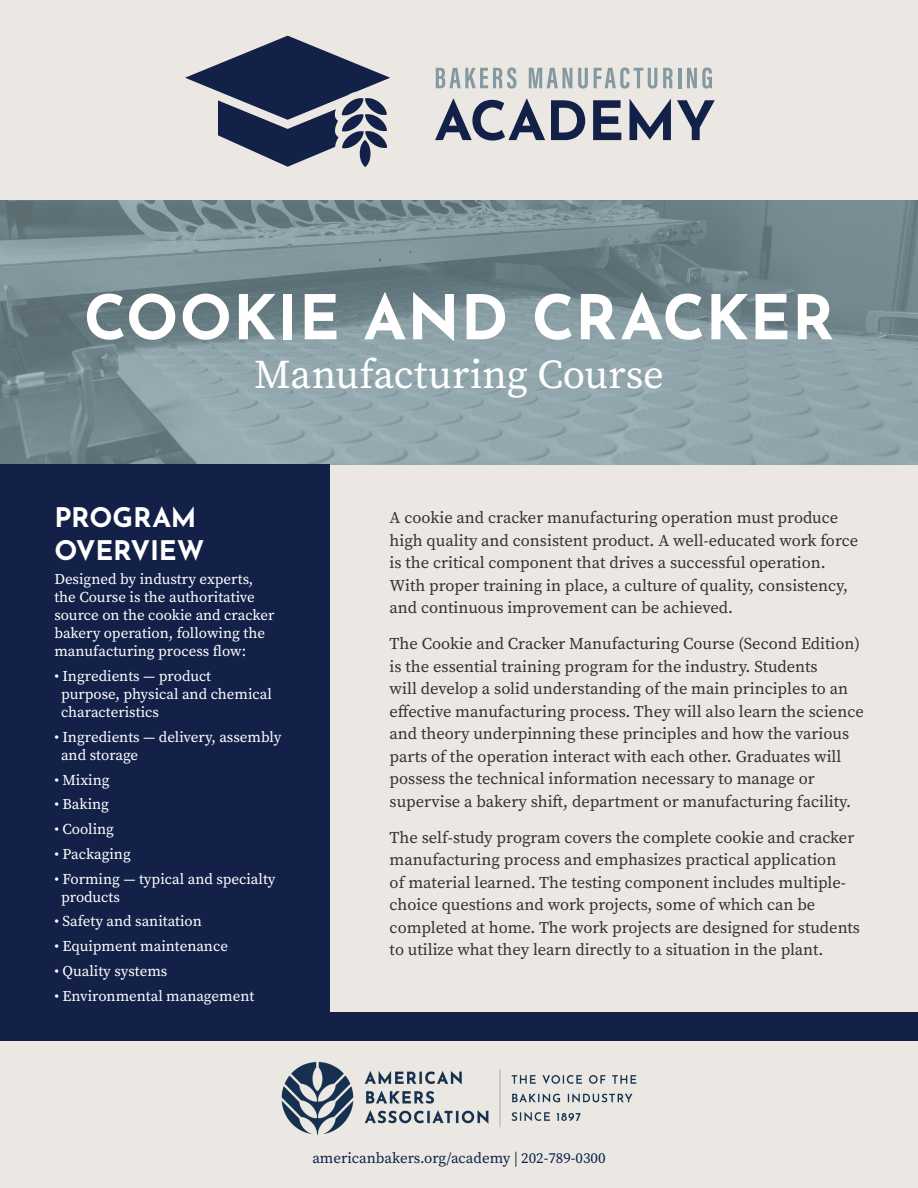
<style>
.page{position:relative;width:918px;height:1188px;background:#ebe7e3}
.page>*{position:absolute;margin:0;border:0;box-sizing:border-box;transform-origin:0 0}
.t1{font:700 61.5px "Josefin Sans";letter-spacing:.015em;color:#fff}
.t2{font:40.8px "Source Serif Pro";color:#fff}
.t3{font:700 27px/33px "Josefin Sans";letter-spacing:-.005em;color:#fff}
.t4{font:16.5px/22.5px "Source Serif Pro";color:#333132}
.t5{font:15px/18px "Source Serif Pro";color:#fff}
.t6{font:15px "Source Serif Pro";color:#0d234c}
</style>
<div class="page">
<svg style="left:185px;top:36px;width:205px;height:131px"></svg>
<svg style="left:436px;top:67px;width:81px;height:22px"></svg>
<svg style="left:529px;top:68px;width:43px;height:20px"></svg>
<svg style="left:578px;top:68px;width:10px;height:21px"></svg>
<svg style="left:594px;top:67px;width:63px;height:22px"></svg>
<svg style="left:663px;top:68px;width:9px;height:20px"></svg>
<hr style="left:678px;top:68px;width:3px;height:20px;background:#849aa0">
<svg style="left:687px;top:67px;width:25px;height:22px"></svg>
<svg style="left:435px;top:99px;width:110px;height:42px"></svg>
<svg style="left:551px;top:100px;width:34px;height:40px"></svg>
<svg style="left:593px;top:100px;width:28px;height:40px"></svg>
<svg style="left:630px;top:99px;width:41px;height:41px"></svg>
<svg style="left:677px;top:100px;width:38px;height:40px"></svg>
<img style="left:0;top:200px;width:918px;height:265px">
<img style="left:281px;top:1061px;width:356px;height:74px">
<div style="left:0;top:464px;width:330px;height:571px;background:#132149"></div>
<div style="left:0;top:1012px;width:918px;height:29px;background:#132149"></div>
<p class="t1" style="left:84px;top:263px;width:752px">COOKIE AND CRACKER</p>
<p class="t2" style="left:254px;top:347px;width:411px">Manufacturing Course</p>
<p class="t3" style="left:54px;top:497px;width:152px">PROGRAM<br>OVERVIEW</p>
<p class="t5" style="left:54px;top:570px;width:222px">Designed by industry experts, the Course is the authoritative source on the cookie and cracker bakery operation, following the manufacturing process flow:</p>
<p class="t5" style="left:61px;top:667px;width:212px;text-indent:-7px">• Ingredients — product purpose, physical and chemical characteristics</p>
<p class="t5" style="left:61px;top:728px;width:222px;text-indent:-7px">• Ingredients — delivery, assembly and storage</p>
<p class="t5" style="left:54px;top:770px;width:57px">• Mixing</p>
<p class="t5" style="left:54px;top:795px;width:56px">• Baking</p>
<p class="t5" style="left:54px;top:820px;width:61px">• Cooling</p>
<p class="t5" style="left:54px;top:845px;width:78px">• Packaging</p>
<p class="t5" style="left:61px;top:869px;width:216px;text-indent:-7px">• Forming — typical and specialty products</p>
<p class="t5" style="left:54px;top:912px;width:149px">• Safety and sanitation</p>
<p class="t5" style="left:54px;top:937px;width:175px">• Equipment maintenance</p>
<p class="t5" style="left:54px;top:962px;width:115px">• Quality systems</p>
<p class="t5" style="left:54px;top:986px;width:201px">• Environmental management</p>
<p class="t4" style="left:390px;top:507px;width:470px">A cookie and cracker manufacturing operation must produce high quality and consistent product. A well-educated work force is the critical component that drives a successful operation.<br>With proper training in place, a culture of quality, consistency, and continuous improvement can be achieved.</p>
<p class="t4" style="left:390px;top:633px;width:476px">The Cookie and Cracker Manufacturing Course (Second Edition) is the essential training program for the industry. Students<br>will develop a solid understanding of the main principles to an effective manufacturing process. They will also learn the science and theory underpinning these principles and how the various parts of the operation interact with each other. Graduates will possess the technical information necessary to manage or supervise a bakery shift, department or manufacturing facility.</p>
<p class="t4" style="left:390px;top:826px;width:472px">The self-study program covers the complete cookie and cracker manufacturing process and emphasizes practical application<br>of material learned. The testing component includes multiple&shy;choice questions and work projects, some of which can be completed at home. The work projects are designed for students to utilize what they learn directly to a situation in the plant.</p>
<p class="t6" style="left:312px;top:1148px;width:295px">americanbakers.org/academy | 202-789-0300</p>
</div>
